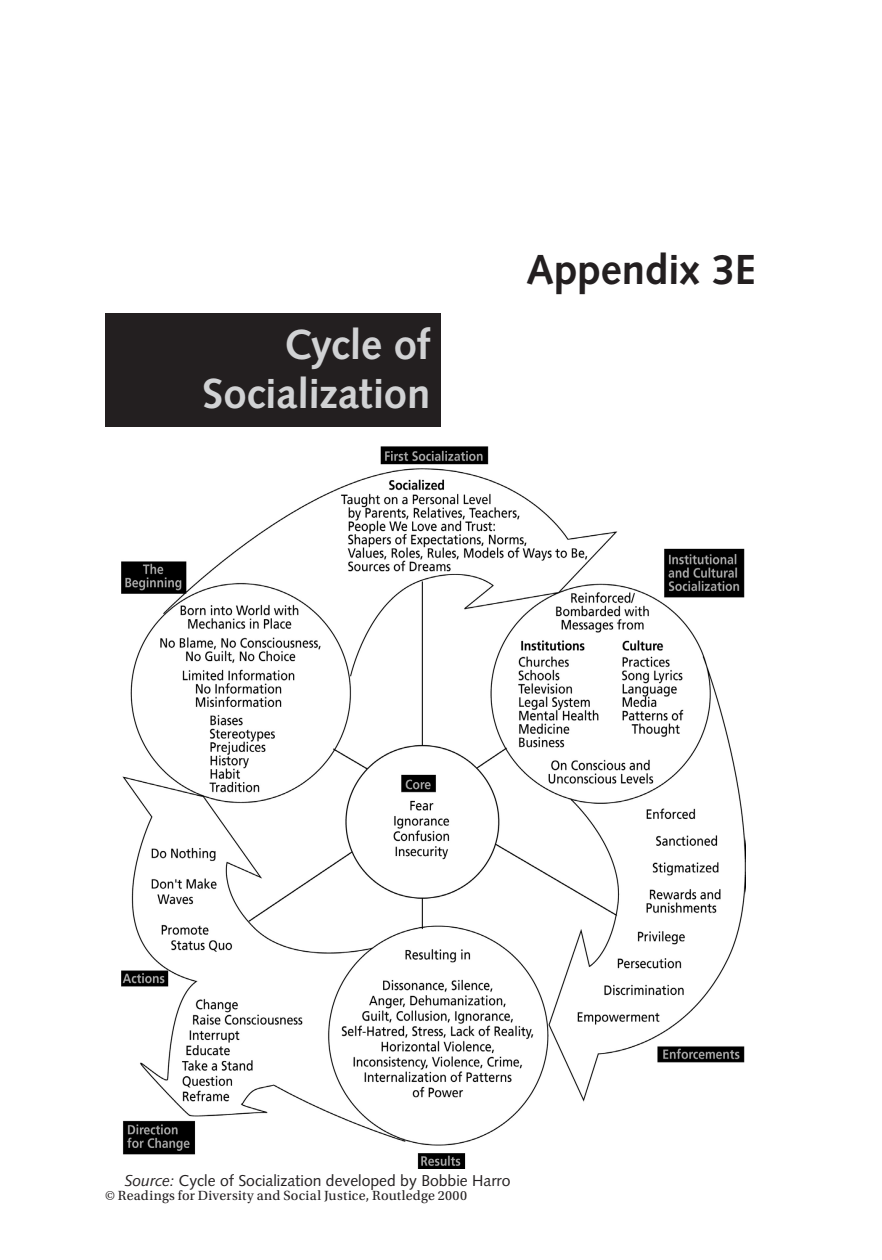
<style>
.page{position:relative;width:882px;height:1260px;background:#fff}
.page>*{position:absolute;margin:0;border:0;box-sizing:border-box;transform-origin:0 0}
.t1{font:700 42px/49px "Syntax LT Std";letter-spacing:-.01em;color:#d1d2d4;text-align:right}
.t2{font:700 42px "Syntax LT Std";color:#231f20}
.t3{font:15.75px "Syntax LT Std";color:#231f20}
.t4{font:14px "Utopia Std";letter-spacing:.02em;color:#231f20}
.s1{font-style:italic}
</style>
<div class="page">
<div style="left:105px;top:314px;width:336px;height:113px;background:#231f20"></div>
<img style="left:122px;top:446px;width:623px;height:722px">
<h1 class="t1" style="left:203px;top:320px;width:229px">Cycle of<br>Socialization</h1>
<h1 class="t2" style="left:526px;top:245px;width:231px">Appendix 3E</h1>
<p class="t3" style="left:125px;top:1171px;width:387px"><span class="s1">Source:</span> Cycle of Socialization developed by Bobbie Harro</p>
<p class="t4" style="left:105px;top:1188px;width:364px">© Readings for Diversity and Social Justice, Routledge 2000</p>
</div>
